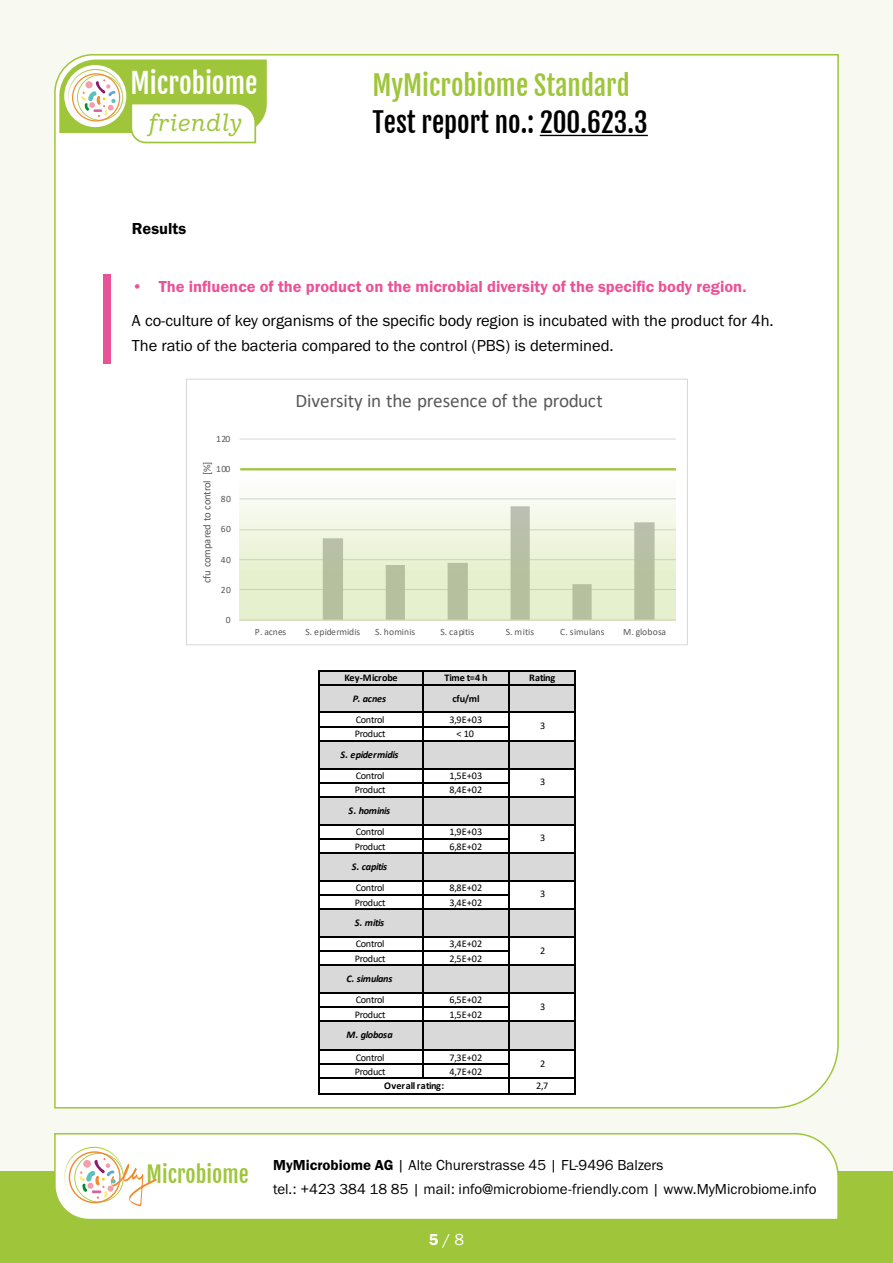
<style>
.page{position:relative;width:893px;height:1263px;background:#f8faf1}
.page>*{position:absolute;margin:0;border:0;box-sizing:border-box;transform-origin:0 0}
.t1{font:27.45px "Fjalla One";color:#fff}
.t2{font:27px "Fjalla One";color:#000}
.t3{font:27px "Fjalla One";color:#9fc63b}
.t4{font:italic 24px "Ivy Style TW";color:#9fc63b}
.t5{font:22.05px "Fjalla One";color:#9fc63b}
.t6{font:19.2px "Calibri";letter-spacing:-.005em;color:#595959}
.t7{font:16.5px/25.5px "Franklin Gothic URW Boo";color:#000}
.t8{font:16.5px "Franklin Gothic URW Dem";color:#ea5297}
.t9{font:16.5px "Franklin Gothic URW Dem";color:#000}
.t10{font:16.5px "Franklin Gothic URW Boo";color:#fff}
.t11{font:15px/24px "Franklin Gothic URW Boo";color:#000}
.t12{font:11.7px/16px "Calibri";color:#000;text-align:center}
.t13{font:10.65px "Calibri";letter-spacing:-.025em;color:#595959}
.t14{font:10.2px "Calibri";letter-spacing:-.025em;color:#000}
.t15{font:italic 700 10.2px "Calibri";letter-spacing:-.03em;color:#000}
.t16{font:700 10.2px "Calibri";letter-spacing:-.015em;color:#000}
.t17{font:700 10.2px "Calibri";letter-spacing:.005em;color:#000}
.t18{font:9.6px "Calibri";color:#595959}
.t19{font:9.6px "Calibri";letter-spacing:.025em;color:#262626}
.s1{font-family:"Franklin Gothic URW Dem"}
</style>
<div class="page">
<div style="left:54px;top:54px;width:785px;height:1055px;background:#fff"></div>
<div style="left:0;top:1171px;width:893px;height:92px;background:#9fc63b"></div>
<div style="left:54px;top:1133px;width:785px;height:86px;background:#fff"></div>
<svg style="left:59px;top:60px;width:208px;height:84px"></svg>
<img style="left:64px;top:1147px;width:60px;height:60px">
<svg style="left:69px;top:1151px;width:88px;height:56px"></svg>
<hr style="left:540px;top:135px;width:108px;height:1px;background:#000">
<div style="left:103px;top:274px;width:8px;height:90px;background:#ea5297"></div>
<div style="left:186px;top:379px;width:501px;height:266px;background:#fff"></div>
<hr style="left:240px;top:438px;width:436px;height:2px;background:#d9d9d9">
<div style="left:186px;top:379px;width:502px;height:266px;border:1px solid #d9d9d9"></div>
<div style="left:315px;top:668px;width:263px;height:428px;background:#fff"></div>
<div style="left:318px;top:670px;width:258px;height:43px;background:#d9d9d9"></div>
<div style="left:318px;top:740px;width:258px;height:29px;background:#d9d9d9"></div>
<div style="left:318px;top:796px;width:258px;height:29px;background:#d9d9d9"></div>
<div style="left:318px;top:852px;width:258px;height:29px;background:#d9d9d9"></div>
<div style="left:318px;top:909px;width:258px;height:28px;background:#d9d9d9"></div>
<div style="left:318px;top:965px;width:258px;height:28px;background:#d9d9d9"></div>
<div style="left:318px;top:1021px;width:258px;height:29px;background:#d9d9d9"></div>
<hr style="left:318px;top:670px;width:1px;height:424px;background:#000">
<hr style="left:422px;top:671px;width:1px;height:408px;background:#000">
<hr style="left:509px;top:671px;width:1px;height:423px;background:#000">
<hr style="left:575px;top:671px;width:1px;height:423px;background:#000">
<hr style="left:319px;top:670px;width:257px;height:1px;background:#000">
<hr style="left:319px;top:684px;width:257px;height:1px;background:#000">
<hr style="left:319px;top:712px;width:257px;height:1px;background:#000">
<hr style="left:319px;top:726px;width:191px;height:1px;background:#000">
<hr style="left:319px;top:740px;width:257px;height:1px;background:#000">
<hr style="left:319px;top:768px;width:257px;height:1px;background:#000">
<hr style="left:319px;top:782px;width:191px;height:1px;background:#000">
<hr style="left:319px;top:796px;width:257px;height:1px;background:#000">
<hr style="left:319px;top:824px;width:257px;height:1px;background:#000">
<hr style="left:319px;top:838px;width:191px;height:1px;background:#000">
<hr style="left:319px;top:852px;width:257px;height:2px;background:#000">
<hr style="left:319px;top:880px;width:257px;height:1px;background:#000">
<hr style="left:319px;top:894px;width:191px;height:1px;background:#000">
<hr style="left:319px;top:909px;width:257px;height:1px;background:#000">
<hr style="left:319px;top:936px;width:257px;height:1px;background:#000">
<hr style="left:319px;top:950px;width:191px;height:1px;background:#000">
<hr style="left:319px;top:965px;width:257px;height:1px;background:#000">
<hr style="left:319px;top:992px;width:257px;height:1px;background:#000">
<hr style="left:319px;top:1006px;width:191px;height:1px;background:#000">
<hr style="left:319px;top:1021px;width:257px;height:1px;background:#000">
<hr style="left:319px;top:1049px;width:257px;height:1px;background:#000">
<hr style="left:319px;top:1063px;width:191px;height:1px;background:#000">
<hr style="left:319px;top:1078px;width:257px;height:1px;background:#000">
<hr style="left:319px;top:1093px;width:257px;height:1px;background:#000">
<svg style="left:240px;top:470px;width:436px;height:151px"></svg>
<hr style="left:240px;top:468px;width:436px;height:2px;background:#9fc63b">
<h1 class="t1" style="left:130px;top:67px;width:129px">Microbiome</h1>
<h3 class="t4" style="left:147px;top:105px;width:96px">friendly</h3>
<h3 class="t9" style="left:132px;top:219px;width:56px">Results</h3>
<h2 class="t3" style="left:372px;top:69px;width:259px">MyMicrobiome Standard</h2>
<h2 class="t2" style="left:372px;top:106px;width:277px">Test report no.: 200.623.3</h2>
<h3 class="t8" style="left:132px;top:276px;width:616px">• The influence of the product on the microbial diversity of the specific body region.</h3>
<h3 class="t7" style="left:132px;top:307px;width:643px">A co-culture of key organisms of the specific body region is incubated with the product for 4h.<br>The ratio of the bacteria compared to the control (PBS) is determined.</h3>
<p class="t18" style="left:216px;top:432px;width:16px">120</p>
<p class="t13" style="left:200px;top:583px;width:123px;rotate:-90deg">cfu compared to control [%]</p>
<p class="t18" style="left:216px;top:462px;width:16px">100</p>
<p class="t18" style="left:221px;top:492px;width:12px">80</p>
<p class="t18" style="left:221px;top:522px;width:12px">60</p>
<p class="t18" style="left:221px;top:553px;width:12px">40</p>
<p class="t18" style="left:221px;top:583px;width:12px">20</p>
<p class="t18" style="left:226px;top:613px;width:6px">0</p>
<h3 class="t6" style="left:296px;top:387px;width:309px">Diversity in the presence of the product</h3>
<p class="t18" style="left:255px;top:625px;width:33px">P. acnes</p>
<p class="t18" style="left:305px;top:625px;width:56px">S. epidermidis</p>
<p class="t18" style="left:375px;top:625px;width:42px">S. hominis</p>
<p class="t18" style="left:441px;top:625px;width:35px">S. capitis</p>
<p class="t18" style="left:506px;top:625px;width:30px">S. mitis</p>
<p class="t18" style="left:560px;top:625px;width:46px">C. simulans</p>
<p class="t18" style="left:623px;top:625px;width:44px">M. globosa</p>
<p class="t16" style="left:345px;top:671px;width:55px">Key-Microbe</p>
<p class="t16" style="left:444px;top:671px;width:45px">Time t=4 h</p>
<p class="t16" style="left:529px;top:671px;width:28px">Rating</p>
<p class="t14" style="left:356px;top:713px;width:30px">Control</p>
<p class="t14" style="left:449px;top:713px;width:34px">3,9E+03</p>
<p class="t14" style="left:355px;top:727px;width:32px">Product</p>
<p class="t14" style="left:457px;top:727px;width:19px">&lt; 10</p>
<p class="t14" style="left:356px;top:769px;width:30px">Control</p>
<p class="t14" style="left:449px;top:769px;width:34px">1,5E+03</p>
<p class="t14" style="left:355px;top:783px;width:32px">Product</p>
<p class="t14" style="left:449px;top:783px;width:34px">8,4E+02</p>
<p class="t14" style="left:356px;top:825px;width:30px">Control</p>
<p class="t14" style="left:449px;top:825px;width:34px">1,9E+03</p>
<p class="t14" style="left:355px;top:839px;width:32px">Product</p>
<p class="t14" style="left:449px;top:839px;width:34px">6,8E+02</p>
<p class="t14" style="left:356px;top:881px;width:30px">Control</p>
<p class="t14" style="left:449px;top:881px;width:34px">8,8E+02</p>
<p class="t14" style="left:355px;top:895px;width:32px">Product</p>
<p class="t14" style="left:449px;top:895px;width:34px">3,4E+02</p>
<p class="t14" style="left:356px;top:937px;width:30px">Control</p>
<p class="t14" style="left:449px;top:937px;width:34px">3,4E+02</p>
<p class="t14" style="left:355px;top:951px;width:32px">Product</p>
<p class="t14" style="left:449px;top:951px;width:34px">2,5E+02</p>
<p class="t14" style="left:356px;top:993px;width:30px">Control</p>
<p class="t14" style="left:449px;top:993px;width:34px">6,5E+02</p>
<p class="t14" style="left:355px;top:1007px;width:32px">Product</p>
<p class="t14" style="left:449px;top:1007px;width:34px">1,5E+02</p>
<p class="t14" style="left:356px;top:1050px;width:30px">Control</p>
<p class="t14" style="left:449px;top:1050px;width:34px">7,3E+02</p>
<p class="t14" style="left:355px;top:1064px;width:32px">Product</p>
<p class="t14" style="left:449px;top:1064px;width:34px">4,7E+02</p>
<p class="t14" style="left:536px;top:1078px;width:14px">2,7</p>
<p class="t15" style="left:353px;top:691px;width:35px">P. acnes</p>
<p class="t16" style="left:453px;top:691px;width:28px">cfu/ml</p>
<p class="t14" style="left:540px;top:719px;width:7px">3</p>
<p class="t15" style="left:340px;top:747px;width:60px">S. epidermidis</p>
<p class="t14" style="left:540px;top:775px;width:7px">3</p>
<p class="t15" style="left:349px;top:803px;width:43px">S. hominis</p>
<p class="t14" style="left:540px;top:831px;width:7px">3</p>
<p class="t15" style="left:352px;top:859px;width:37px">S. capitis</p>
<p class="t14" style="left:540px;top:887px;width:7px">3</p>
<p class="t15" style="left:355px;top:915px;width:31px">S. mitis</p>
<p class="t19" style="left:435px;top:934px;width:32px">Product</p>
<p class="t14" style="left:540px;top:943px;width:7px">2</p>
<p class="t15" style="left:347px;top:971px;width:47px">C. simulans</p>
<p class="t14" style="left:540px;top:999px;width:7px">3</p>
<p class="t15" style="left:347px;top:1027px;width:48px">M. globosa</p>
<p class="t12" style="left:358px;top:1050px;width:30px">102,9<br>99,0</p>
<p class="t14" style="left:540px;top:1056px;width:7px">2</p>
<p class="t17" style="left:384px;top:1078px;width:61px">Overall rating:</p>
<h3 class="t5" style="left:147px;top:1160px;width:104px">Microbiome</h3>
<h3 class="t11" style="left:273px;top:1152px;width:545px"><span class="s1">MyMicrobiome AG</span> | Alte Churerstrasse 45 | FL-9496 Balzers<br>tel.: +423 384 18 85 | mail: info@microbiome-friendly.com | www.MyMicrobiome.info</h3>
<h3 class="t10" style="left:429px;top:1229px;width:37px"><span class="s1">5</span> / 8</h3>
</div>
